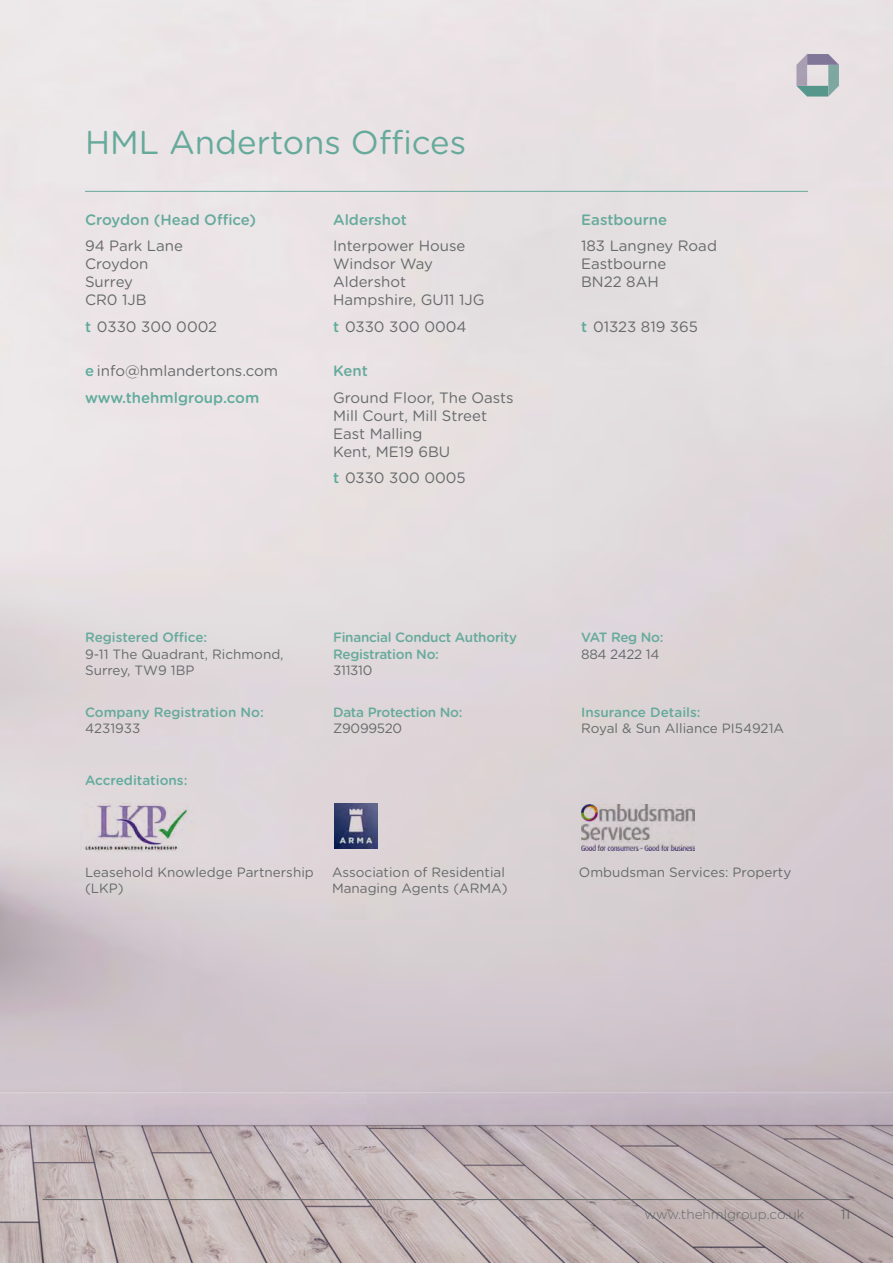
<style>
.page{position:relative;width:893px;height:1263px;background:#fff}
.page>*{position:absolute;margin:0;border:0;box-sizing:border-box;transform-origin:0 0}
.t1{font:33px "Gotham Rounded";color:#66aa9b}
.t2{font:15px/18px "Gotham Rounded";color:#666a6b}
.t3{font:500 15px "Gotham Rounded";color:#66aa9b}
.t4{font:500 15px "Gotham Rounded";color:#60ab9c}
.t5{font:13.5px/16.5px "Gotham Rounded";color:#666a6b}
.t6{font:500 13.5px/16.5px "Gotham Rounded";letter-spacing:-.02em;color:#66aa9b}
.t7{font:500 13.5px/16.5px "Gotham Rounded";color:#66aa9b}
.t8{font:300 13.5px "Gotham Rounded";color:#666a6b}
.t9{font:500 13.5px "Gotham Rounded";color:#60ab9c}
.s1{font-weight:500;color:#60ab9c}
.s2{font-weight:500;color:#66aa9b}
.s3{font-weight:400;color:#666a6b}
</style>
<div class="page">
<img style="left:0;top:0;width:893px;height:1263px">
<hr style="left:43px;top:1199px;width:807px;height:1px;background:#666a6b">
<img style="left:81px;top:804px;width:113px;height:47px">
<img style="left:334px;top:803px;width:44px;height:45px">
<img style="left:582px;top:805px;width:112px;height:45px">
<hr style="left:85px;top:191px;width:723px;height:1px;background:#66aa9b">
<svg style="left:796px;top:54px;width:43px;height:43px;background:#a8b2b8"></svg>
<p class="t1" style="left:85px;top:120px;width:383px">HML Andertons Offices</p>
<p class="t3" style="left:85px;top:209px;width:173px">Croydon (Head Office)</p>
<p class="t2" style="left:85px;top:236px;width:100px">94 Park Lane<br>Croydon<br>Surrey<br>CR0 1JB</p>
<p class="t2" style="left:85px;top:317px;width:134px"><span class="s1">t</span> 0330 300 0002</p>
<p class="t2" style="left:85px;top:361px;width:195px"><span class="s1">e</span> info@hmlandertons.com</p>
<p class="t4" style="left:85px;top:387px;width:176px">www.thehmlgroup.com</p>
<p class="t3" style="left:333px;top:209px;width:76px">Aldershot</p>
<p class="t2" style="left:333px;top:236px;width:153px">Interpower House<br>Windsor Way<br>Aldershot<br>Hampshire, GU11 1JG</p>
<p class="t2" style="left:333px;top:317px;width:135px"><span class="s1">t</span> 0330 300 0004</p>
<p class="t3" style="left:333px;top:360px;width:36px">Kent</p>
<p class="t2" style="left:333px;top:388px;width:182px">Ground Floor, The Oasts<br>Mill Court, Mill Street<br>East Malling<br>Kent, ME19 6BU</p>
<p class="t2" style="left:333px;top:468px;width:134px"><span class="s1">t</span> 0330 300 0005</p>
<p class="t5" style="left:85px;top:629px;width:200px"><span class="s2">Registered Office:<br></span>9-11 The Quadrant, Richmond,<br>Surrey, TW9 1BP</p>
<p class="t7" style="left:85px;top:703px;width:180px">Company Registration No:<br><span class="s3">4231933</span></p>
<p class="t9" style="left:85px;top:771px;width:104px">Accreditations:</p>
<p class="t6" style="left:333px;top:629px;width:185px">Financial Conduct Authority<br>Registration No:<br><span class="s3">311310</span></p>
<p class="t6" style="left:333px;top:703px;width:131px">Data Protection No:<br><span class="s3">Z9099520</span></p>
<p class="t3" style="left:581px;top:209px;width:88px">Eastbourne</p>
<p class="t2" style="left:581px;top:236px;width:137px">183 Langney Road<br>Eastbourne<br>BN22 8AH</p>
<p class="t2" style="left:581px;top:317px;width:118px"><span class="s1">t</span> 01323 819 365</p>
<p class="t6" style="left:581px;top:629px;width:84px">VAT Reg No:<br><span class="s3">884 2422 14</span></p>
<p class="t5" style="left:581px;top:703px;width:204px"><span class="s2">Insurance Details:<br></span>Royal &amp; Sun Alliance PI54921A</p>
<p class="t5" style="left:85px;top:863px;width:230px">Leasehold Knowledge Partnership (LKP)</p>
<p class="t5" style="left:332px;top:863px;width:177px">Association of Residential<br>Managing Agents (ARMA)</p>
<p class="t5" style="left:579px;top:863px;width:214px">Ombudsman Services: Property</p>
<p class="t8" style="left:645px;top:1205px;width:161px">www.thehmlgroup.co.uk</p>
<p class="t5" style="left:841px;top:1205px;width:11px">11</p>
</div>
